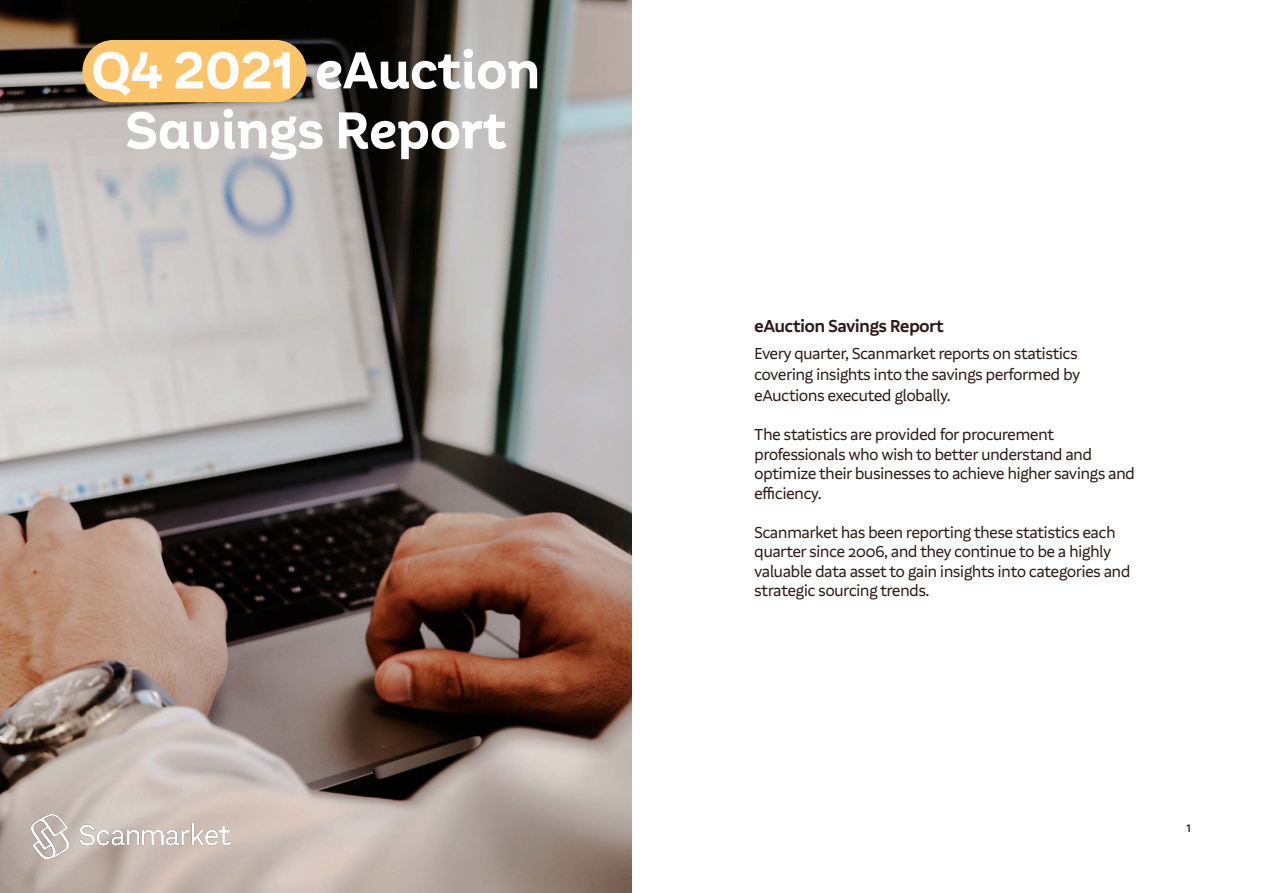
<style>
.page{position:relative;width:1263px;height:893px;background:#fff}
.page>*{position:absolute;margin:0;border:0;box-sizing:border-box;transform-origin:0 0}
.t1{font:700 54px/60px "Aestetico Informal";color:#fff;text-align:center}
.t2{font:600 18px "Aestetico Formal";color:#2e1a14}
.t3{font:16.5px/19.5px "Aestetico Formal";color:#2e1a14}
.t4{font:15px "Aestetico Formal";color:#2e1a14}
</style>
<div class="page">
<img style="left:0;top:0;width:631px;height:893px">
<div style="left:82px;top:40px;width:225px;height:62px;background:#fcc469;border-radius:31px"></div>
<img style="left:31px;top:815px;width:210px;height:43px">
<h1 class="t1" style="left:91px;top:41px;width:450px">Q4 2021 eAuction<br>Savings Report</h1>
<p class="t2" style="left:754px;top:316px;width:190px">eAuction Savings Report</p>
<p class="t3" style="left:754px;top:343px;width:327px;line-height:21px">Every quarter, Scanmarket reports on statistics covering insights into the savings performed by eAuctions executed globally.</p>
<p class="t3" style="left:754px;top:425px;width:382px">The statistics are provided for procurement professionals who wish to better understand and optimize their businesses to achieve higher savings and efficiency.</p>
<p class="t3" style="left:754px;top:523px;width:377px">Scanmarket has been reporting these statistics each quarter since 2006, and they continue to be a highly valuable data asset to gain insights into categories and strategic sourcing trends.</p>
<p class="t4" style="left:1186px;top:818px;width:6px">1</p>
</div>
